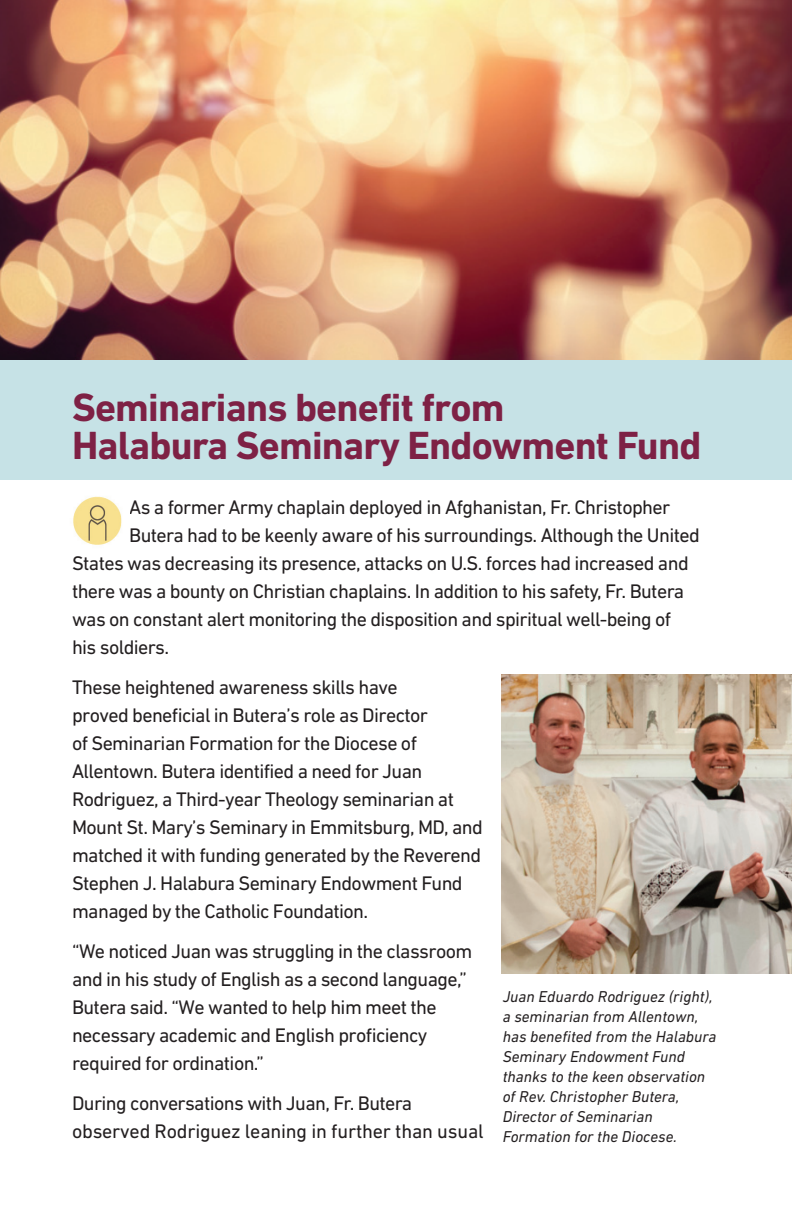
<style>
.page{position:relative;width:792px;height:1224px;background:#fff}
.page>*{position:absolute;margin:0;border:0;box-sizing:border-box;transform-origin:0 0}
.t1{font:700 40px/38px "DIN Next LT Pro";letter-spacing:-.02em;color:#7e2145}
.t2{font:20px/28px "DIN Next LT Pro";letter-spacing:-.03em;color:#231f20}
.t3{font:20px/28px "DIN Next LT Pro";letter-spacing:-.01em;color:#231f20}
.t4{font:italic 16px/20px "DIN Next LT Pro";color:#231f20}
</style>
<div class="page">
<div style="left:0;top:314px;width:792px;height:166px;background:#c6e2e6"></div>
<img style="left:501px;top:674px;width:291px;height:300px">
<img style="left:73px;top:496px;width:49px;height:49px">
<img style="left:0;top:0;width:792px;height:360px">
<h1 class="t1" style="left:72px;top:392px;width:631px">Seminarians benefit from<br>Halabura Seminary Endowment Fund</h1>
<p class="t2" style="left:129px;top:496px;width:543px">As a former Army chaplain deployed in Afghanistan, Fr. Christopher</p>
<p class="t2" style="left:129px;top:524px;width:572px">Butera had to be keenly aware of his surroundings. Although the United</p>
<p class="t2" style="left:72px;top:552px;width:618px">States was decreasing its presence, attacks on U.S. forces had increased and</p>
<p class="t2" style="left:72px;top:580px;width:614px">there was a bounty on Christian chaplains. In addition to his safety, Fr. Butera</p>
<p class="t2" style="left:72px;top:608px;width:601px">was on constant alert monitoring the disposition and spiritual well-being of</p>
<p class="t2" style="left:72px;top:636px;width:99px">his soldiers.</p>
<p class="t2" style="left:72px;top:676px;width:412px">These heightened awareness skills have<br>proved beneficial in Butera’s role as Director<br>of Seminarian Formation for the Diocese of Allentown. Butera identified a need for Juan Rodriguez, a Third-year Theology seminarian at Mount St. Mary’s Seminary in Emmitsburg, MD, and matched it with funding generated by the Reverend Stephen J. Halabura Seminary Endowment Fund managed by the Catholic Foundation.</p>
<p class="t2" style="left:72px;top:939px;width:402px">“We noticed Juan was struggling in the classroom and in his study of English as a second language,” Butera said. “We wanted to help him meet the necessary academic and English proficiency required for ordination.”</p>
<p class="t3" style="left:72px;top:1091px;width:413px">During conversations with Juan, Fr. Butera observed Rodriguez leaning in further than usual</p>
<p class="t4" style="left:503px;top:988px;width:215px">Juan Eduardo Rodriguez (right), a seminarian from Allentown, has benefited from the Halabura<br>Seminary Endowment Fund thanks to the keen observation of Rev. Christopher Butera,<br>Director of Seminarian<br>Formation for the Diocese.</p>
</div>
